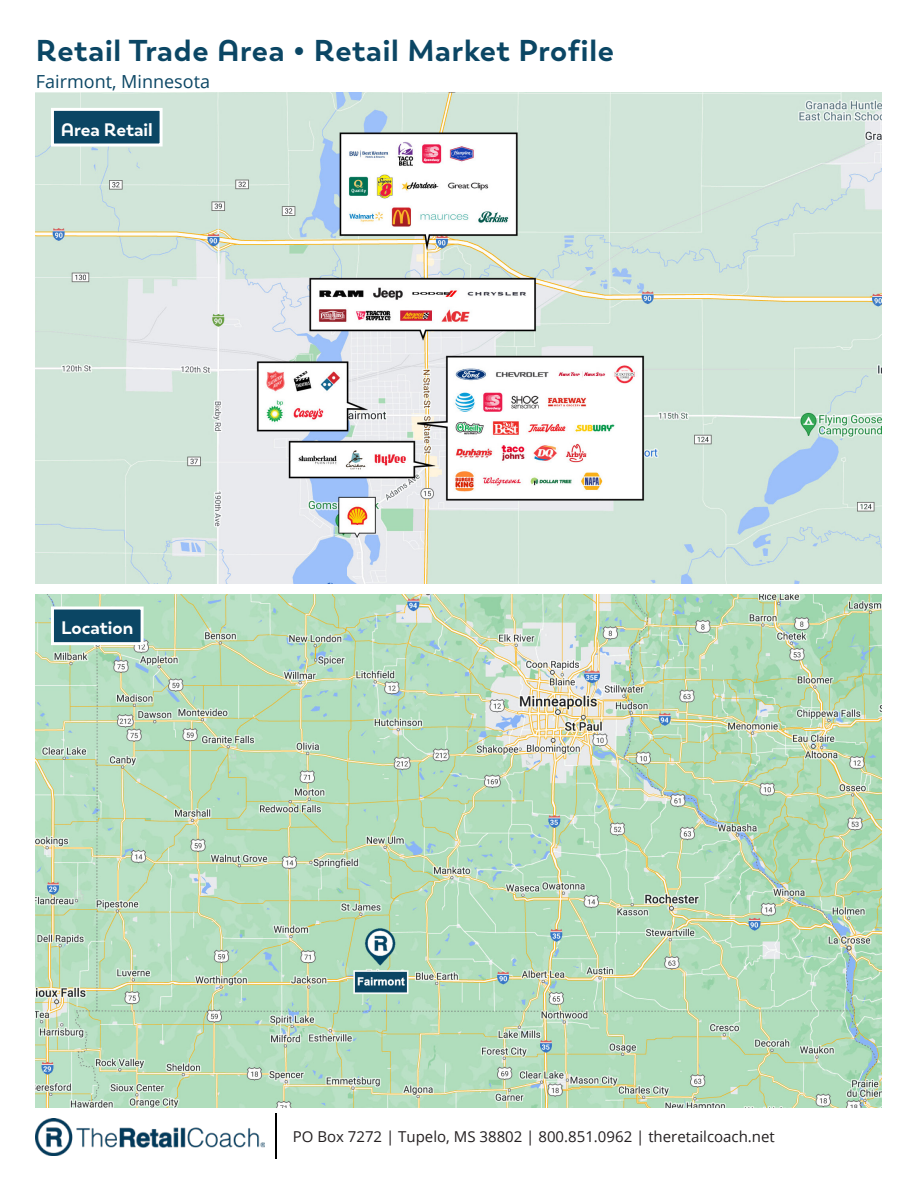
<style>
.page{position:relative;width:918px;height:1188px;background:#fff}
.page>*{position:absolute;margin:0;border:0;box-sizing:border-box;transform-origin:0 0}
.BlueTitles{font:700 30px "Trenda";letter-spacing:.025em;color:#0b4664}
.BlueTitles-2{font:18px "Open Sans";color:#0b4664}
.t1{font:700 18px "Trenda";color:#fff}
.t2{font:15px "Open Sans";color:#231f20}
</style>
<div class="page">
<img style="left:36px;top:1118px;width:228px;height:37px">
<img style="left:275px;top:1114px;width:1px;height:45px">
<img style="left:36px;top:93px;width:846px;height:490px">
<img style="left:36px;top:594px;width:846px;height:514px">
<div style="left:52px;top:109px;width:109px;height:36px;background:#0b4664"></div>
<div style="left:51px;top:108px;width:112px;height:39px;border:3px solid #fff"></div>
<div style="left:52px;top:608px;width:90px;height:36px;background:#0b4664"></div>
<div style="left:51px;top:607px;width:93px;height:38px;border:3px solid #fff"></div>
<p class="BlueTitles" style="left:36px;top:32px;width:580px">Retail Trade Area • Retail Market Profile</p>
<p class="BlueTitles-2" style="left:36px;top:70px;width:176px">Fairmont, Minnesota</p>
<p class="t1" style="left:61px;top:118px;width:94px">Area Retail</p>
<p class="t1" style="left:61px;top:617px;width:74px">Location</p>
<p class="t2" style="left:293px;top:1126px;width:484px">PO Box 7272 | Tupelo, MS 38802 | 800.851.0962 | theretailcoach.net</p>
</div>
